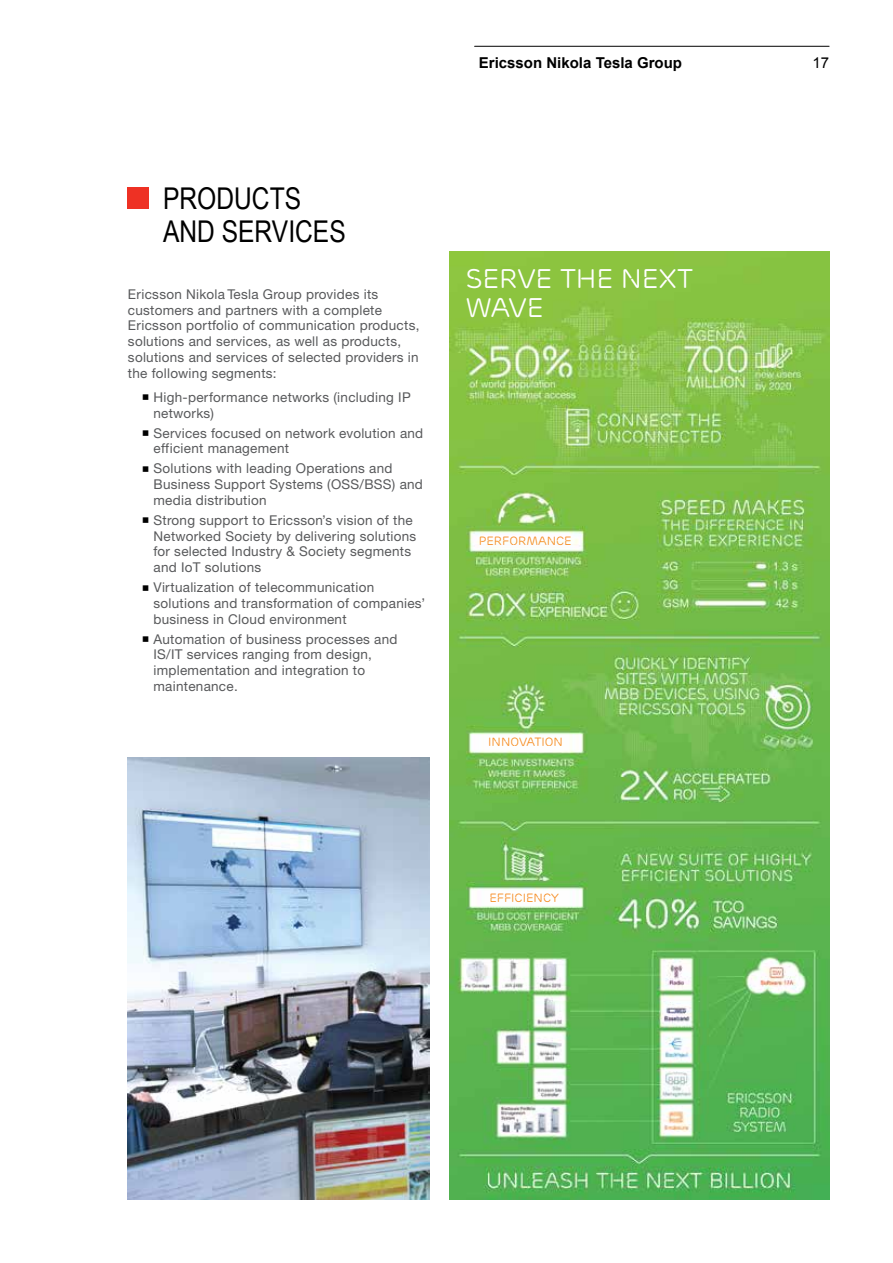
<style>
.page{position:relative;width:893px;height:1263px;background:#fff}
.page>*{position:absolute;margin:0;border:0;box-sizing:border-box;transform-origin:0 0}
.t1{font:30px/33px "Arial Narrow";color:#000}
.t2{font:27px/28.5px "Ericsson Capital";letter-spacing:-.01em;color:#fff}
.t3{font:700 15px "Arial";color:#000}
.t4{font:15px "Arial";color:#000}
.t5{font:13.5px/15.8px "Ericsson Sans";letter-spacing:.02em;color:#58595b}
.t6{font:12px "Ericsson Capital";color:#f68b1f}
</style>
<div class="page">
<hr style="left:475px;top:46px;width:354px;height:1px;background:#000">
<img style="left:128px;top:758px;width:302px;height:441px">
<div style="left:128px;top:188px;width:21px;height:21px;background:#ee3124"></div>
<img style="left:450px;top:252px;width:379px;height:947px">
<p class="t3" style="left:479px;top:53px;width:205px">Ericsson Nikola Tesla Group</p>
<p class="t4" style="left:812px;top:53px;width:18px">17</p>
<h1 class="t1" style="left:163px;top:181px;width:184px">PRODUCTS<br>AND SERVICES</h1>
<p class="t5" style="left:128px;top:286px;width:293px">Ericsson Nikola Tesla Group provides its customers and partners with a complete Ericsson portfolio of communication products, solutions and services, as well as products, solutions and services of selected providers in the following segments:</p>
<p class="t5" style="left:153px;top:389px;width:259px">High-performance networks (including IP networks)</p>
<p class="t5" style="left:153px;top:425px;width:271px">Services focused on network evolution and efficient management</p>
<p class="t5" style="left:153px;top:461px;width:271px">Solutions with leading Operations and<br>Business Support Systems (OSS/BSS) and media distribution</p>
<p class="t5" style="left:153px;top:512px;width:264px">Strong support to Ericsson’s vision of the Networked Society by delivering solutions for selected Industry &amp; Society segments and IoT solutions</p>
<p class="t5" style="left:153px;top:579px;width:273px">Virtualization of telecommunication solutions and transformation of companies’ business in Cloud environment</p>
<p class="t5" style="left:153px;top:631px;width:246px">Automation of business processes and<br>IS/IT services ranging from design, implementation and integration to maintenance.</p>
<h2 class="t2" style="left:466px;top:265px;width:229px">SERVE THE NEXT<br>WAVE</h2>
<p class="t6" style="left:479px;top:534px;width:95px">PERFORMANCE</p>
<p class="t6" style="left:488px;top:735px;width:76px">INNOVATION</p>
<p class="t6" style="left:489px;top:890px;width:71px">EFFICIENCY</p>
</div>
